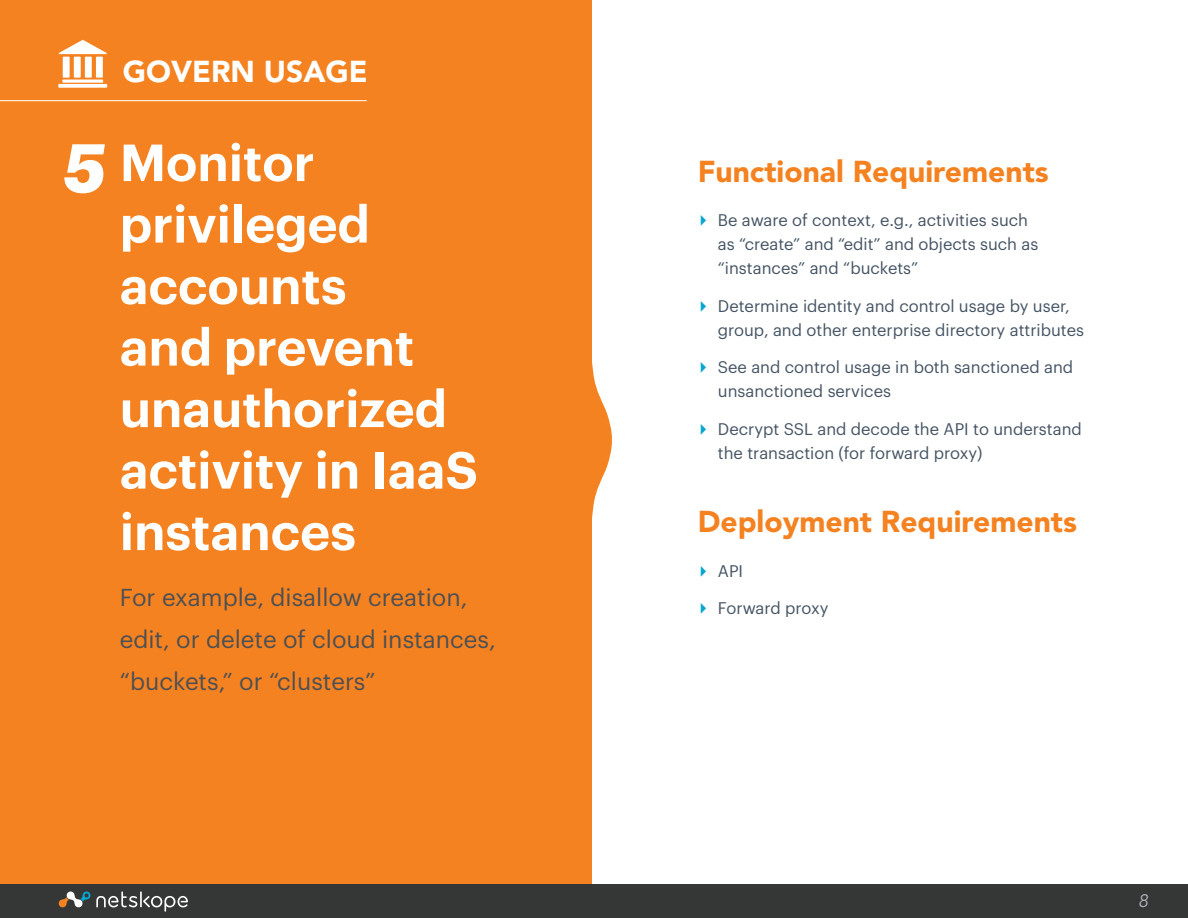
<style>
.page{position:relative;width:1188px;height:918px;background:#fff}
.page>*{position:absolute;margin:0;border:0;box-sizing:border-box;transform-origin:0 0}
.left_subtitles{font:italic 700 67.5px "Graphik";color:#fff}
.left_titles{font:600 51px/61.5px "Graphik";color:#fff}
.paragraph_titles{font:900 30px "Avenir";color:#f58220}
.t1{font:900 30px "Avenir";color:#fff}
.left_subtitles-2{font:24px/42px "Graphik";color:#4d5054}
.t2{font:italic 18px "Avenir";color:#aeb5ba}
.t3{font:16.5px/24px "Graphik";color:#455464}
.s1{font-family:"Lucida Grande";font-size:18px;color:#05a6ce}
</style>
<div class="page">
<div style="left:0;top:0;width:592px;height:916px;background:#f58220"></div>
<div style="left:0;top:885px;width:1188px;height:33px;background:#353737"></div>
<svg style="left:592px;top:363px;width:20px;height:154px"></svg>
<hr style="left:0;top:100px;width:367px;height:1px;background:#fff">
<div style="left:63px;top:57px;width:7px;height:21px;background:#fff"></div>
<div style="left:74px;top:57px;width:7px;height:21px;background:#fff"></div>
<div style="left:85px;top:57px;width:7px;height:21px;background:#fff"></div>
<div style="left:96px;top:57px;width:7px;height:21px;background:#fff"></div>
<svg style="left:59px;top:40px;width:48px;height:14px"></svg>
<hr style="left:62px;top:80px;width:41px;height:3px;background:#fff">
<svg style="left:58px;top:84px;width:49px;height:4px"></svg>
<svg style="left:58px;top:891px;width:130px;height:21px"></svg>
<h3 class="t1" style="left:123px;top:53px;width:247px">GOVERN USAGE</h3>
<p class="left_subtitles" style="left:63px;top:116px;width:44px">5</p>
<p class="left_titles" style="left:120px;top:127px;width:360px">Monitor privileged accounts<br>and prevent unauthorized activity in IaaS instances</p>
<p class="left_subtitles-2" style="left:120px;top:574px;width:378px">For example, disallow creation, edit, or delete of cloud instances, “buckets,” or “clusters”</p>
<p class="paragraph_titles" style="left:698px;top:154px;width:353px">Functional Requirements</p>
<p class="t3" style="left:718px;top:207px;width:322px;text-indent:-20px"><span class="s1">▸</span> Be aware of context, e.g., activities such as “create” and “edit” and objects such as “instances” and “buckets”</p>
<p class="t3" style="left:718px;top:292px;width:368px;text-indent:-20px"><span class="s1">▸</span> Determine identity and control usage by user, group, and other enterprise directory attributes</p>
<p class="t3" style="left:718px;top:354px;width:357px;text-indent:-20px"><span class="s1">▸</span> See and control usage in both sanctioned and unsanctioned services</p>
<p class="t3" style="left:718px;top:415px;width:365px;text-indent:-20px"><span class="s1">▸</span> Decrypt SSL and decode the API to understand the transaction (for forward proxy)</p>
<p class="paragraph_titles" style="left:698px;top:504px;width:381px">Deployment Requirements</p>
<p class="t3" style="left:698px;top:557px;width:47px"><span class="s1">▸</span> API</p>
<p class="t3" style="left:698px;top:595px;width:132px"><span class="s1">▸</span> Forward proxy</p>
<p class="t2" style="left:1138px;top:890px;width:12px">8</p>
</div>
